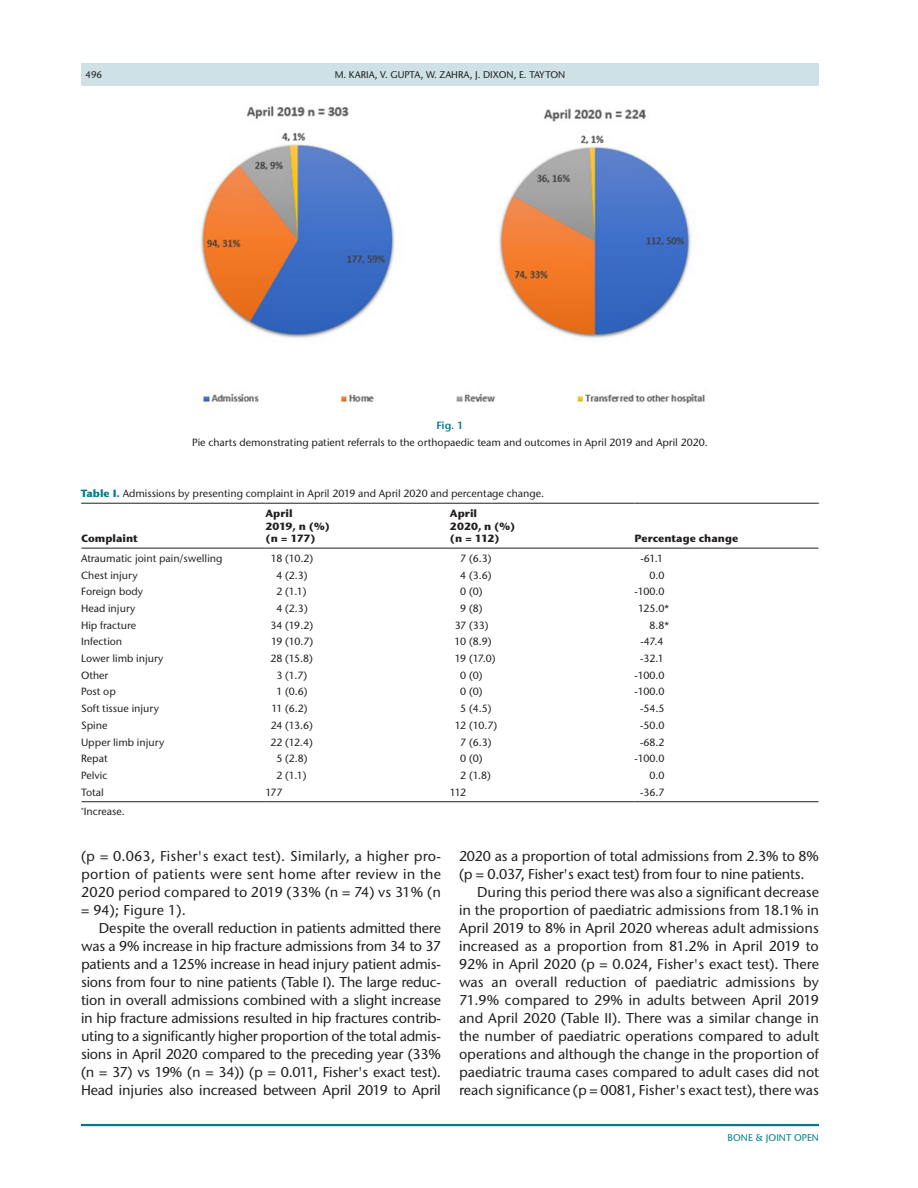
<style>
.page{position:relative;width:918px;height:1188px;background:#fff}
.page>*{position:absolute;margin:0;border:0;box-sizing:border-box;transform-origin:0 0}
.t1{font:500 14.25px/18px "Stone Sans ITC Pro";letter-spacing:-.01em;color:#231f20;text-align:justify}
.t2{font:500 10.5px "Stone Sans ITC Pro";color:#231f20}
.t3{font:700 10.5px/12.6px "Stone Sans ITC Pro";color:#231f20}
.t4{font:600 10.5px "Stone Sans ITC Pro";color:#007c89}
.t5{font:500 9.75px "Stone Sans ITC Pro";color:#231f20}
.t6{font:500 9.75px "Stone Sans ITC Pro";color:#007c89}
.s1{font-weight:700;color:#007c89}
</style>
<div class="page">
<hr style="left:81px;top:1124px;width:738px;height:2px;background:#007c89">
<div style="left:81px;top:63px;width:738px;height:23px;background:#cee1e6"></div>
<img style="left:200px;top:106px;width:505px;height:301px">
<svg style="left:82px;top:503px;width:737px;height:300px"></svg>
<hr style="left:81px;top:503px;width:184px;height:1px;background:#231f20">
<hr style="left:81px;top:548px;width:185px;height:1px;background:#231f20">
<hr style="left:266px;top:503px;width:184px;height:1px;background:#231f20">
<hr style="left:266px;top:548px;width:184px;height:1px;background:#231f20">
<hr style="left:450px;top:503px;width:184px;height:1px;background:#231f20">
<hr style="left:450px;top:548px;width:184px;height:1px;background:#231f20">
<hr style="left:634px;top:503px;width:185px;height:1px;background:#231f20">
<hr style="left:634px;top:548px;width:185px;height:1px;background:#231f20">
<hr style="left:81px;top:801px;width:185px;height:1px;background:#231f20">
<hr style="left:266px;top:801px;width:184px;height:1px;background:#231f20">
<hr style="left:450px;top:801px;width:184px;height:1px;background:#231f20">
<hr style="left:634px;top:801px;width:185px;height:1px;background:#231f20">
<p class="t5" style="left:85px;top:68px;width:18px">496</p>
<p class="t5" style="left:335px;top:68px;width:232px">M. KARIA, V. GUPTA, W. ZAHRA, J. DIXON, E. TAYTON</p>
<p class="t4" style="left:436px;top:419px;width:29px">Fig. 1</p>
<p class="t2" style="left:192px;top:436px;width:517px">Pie charts demonstrating patient referrals to the orthopaedic team and outcomes in April 2019 and April 2020.</p>
<p class="t2" style="left:81px;top:487px;width:465px"><span class="s1">Table I .</span> Admissions by presenting complaint in April 2019 and April 2020 and percentage change.</p>
<p class="t3" style="left:81px;top:532px;width:58px">Complaint</p>
<p class="t3" style="left:266px;top:507px;width:66px">April<br>2019, n (%) (n = 177)</p>
<p class="t3" style="left:450px;top:507px;width:67px">April<br>2020, n (%) (n = 112)</p>
<p class="t3" style="left:634px;top:532px;width:105px">Percentage change</p>
<p class="t2" style="left:81px;top:552px;width:143px">Atraumatic joint pain/swelling</p>
<p class="t2" style="left:271px;top:552px;width:44px">18 (10.2)</p>
<p class="t2" style="left:460px;top:552px;width:33px">7 (6.3)</p>
<p class="t2" style="left:640px;top:552px;width:24px">-61.1</p>
<p class="t2" style="left:81px;top:568px;width:58px">Chest injury</p>
<p class="t2" style="left:276px;top:568px;width:33px">4 (2.3)</p>
<p class="t2" style="left:460px;top:568px;width:33px">4 (3.6)</p>
<p class="t2" style="left:649px;top:568px;width:17px">0.0</p>
<p class="t2" style="left:81px;top:585px;width:63px">Foreign body</p>
<p class="t2" style="left:276px;top:585px;width:32px">2 (1.1)</p>
<p class="t2" style="left:460px;top:585px;width:24px">0 (0)</p>
<p class="t2" style="left:635px;top:585px;width:32px">-100.0</p>
<p class="t2" style="left:81px;top:602px;width:56px">Head injury</p>
<p class="t2" style="left:276px;top:602px;width:33px">4 (2.3)</p>
<p class="t2" style="left:460px;top:602px;width:24px">9 (8)</p>
<p class="t2" style="left:638px;top:602px;width:33px">125.0*</p>
<p class="t2" style="left:81px;top:619px;width:57px">Hip fracture</p>
<p class="t2" style="left:270px;top:619px;width:44px">34 (19.2)</p>
<p class="t2" style="left:455px;top:619px;width:35px">37 (33)</p>
<p class="t2" style="left:649px;top:619px;width:21px">8.8*</p>
<p class="t2" style="left:81px;top:635px;width:43px">I nfection</p>
<p class="t2" style="left:271px;top:635px;width:44px">19 (10.7)</p>
<p class="t2" style="left:455px;top:635px;width:38px">10 (8.9)</p>
<p class="t2" style="left:641px;top:635px;width:24px">-47.4</p>
<p class="t2" style="left:81px;top:652px;width:84px">Lower limb injury</p>
<p class="t2" style="left:270px;top:652px;width:44px">28 (15.8)</p>
<p class="t2" style="left:455px;top:652px;width:42px">19 (17.0)</p>
<p class="t2" style="left:640px;top:652px;width:25px">-32.1</p>
<p class="t2" style="left:81px;top:669px;width:29px">Other</p>
<p class="t2" style="left:276px;top:669px;width:32px">3 (1.7)</p>
<p class="t2" style="left:460px;top:669px;width:24px">0 (0)</p>
<p class="t2" style="left:634px;top:669px;width:32px">-100.0</p>
<p class="t2" style="left:81px;top:685px;width:36px">Post op</p>
<p class="t2" style="left:276px;top:685px;width:33px">1 (0.6)</p>
<p class="t2" style="left:460px;top:685px;width:24px">0 (0)</p>
<p class="t2" style="left:634px;top:685px;width:32px">-100.0</p>
<p class="t2" style="left:81px;top:702px;width:79px">Soft tissue injury</p>
<p class="t2" style="left:271px;top:702px;width:38px">11 (6.2)</p>
<p class="t2" style="left:460px;top:702px;width:33px">5 (4.5)</p>
<p class="t2" style="left:640px;top:702px;width:26px">-54.5</p>
<p class="t2" style="left:81px;top:719px;width:28px">Spine</p>
<p class="t2" style="left:271px;top:719px;width:43px">24 (13.6)</p>
<p class="t2" style="left:455px;top:719px;width:44px">12 (10.7)</p>
<p class="t2" style="left:640px;top:719px;width:26px">-50.0</p>
<p class="t2" style="left:81px;top:735px;width:85px">Upper limb injury</p>
<p class="t2" style="left:270px;top:735px;width:44px">22 (12.4)</p>
<p class="t2" style="left:460px;top:735px;width:33px">7 (6.3)</p>
<p class="t2" style="left:640px;top:735px;width:26px">-68.2</p>
<p class="t2" style="left:81px;top:752px;width:28px">Repat</p>
<p class="t2" style="left:276px;top:752px;width:33px">5 (2.8)</p>
<p class="t2" style="left:460px;top:752px;width:24px">0 (0)</p>
<p class="t2" style="left:634px;top:752px;width:32px">-100.0</p>
<p class="t2" style="left:81px;top:769px;width:28px">Pelvic</p>
<p class="t2" style="left:276px;top:769px;width:32px">2 (1.1)</p>
<p class="t2" style="left:460px;top:769px;width:32px">2 (1.8)</p>
<p class="t2" style="left:649px;top:769px;width:17px">0.0</p>
<p class="t2" style="left:81px;top:786px;width:24px">Total</p>
<p class="t2" style="left:265px;top:786px;width:18px">177</p>
<p class="t2" style="left:450px;top:786px;width:18px">112</p>
<p class="t2" style="left:640px;top:786px;width:26px">-36.7</p>
<p class="t2" style="left:81px;top:805px;width:45px"><sup>*</sup>I ncrease.</p>
<p class="t1" style="left:81px;top:847px;width:362px">(p = 0.063, Fisher's exact test). Similarly, a higher pro&shy;portion of patients were sent home after review in the 2020 period compared to 2019 (33% (n = 74) vs 31% (n = 94); Figure 1).</p>
<p class="t1" style="left:81px;top:919px;width:362px;text-indent:18px">Despite the overall reduction in patients admitted there was a 9% increase in hip fracture admissions from 34 to 37 patients and a 125% increase in head injury patient admis&shy;sions from four to nine patients (Table I). The large reduc&shy;tion in overall admissions combined with a slight increase in hip fracture admissions resulted in hip fractures contrib&shy;uting to a significantly higher proportion of the total admis&shy;sions in April 2020 compared to the preceding year (33% (n = 37) vs 19% (n = 34)) (p = 0.011, Fisher's exact test).<br>Head injuries also increased between April 2019 to April</p>
<p class="t1" style="left:459px;top:847px;width:362px">2020 as a proportion of total admissions from 2.3% to 8% (p = 0.037, Fisher's exact test) from four to nine patients.</p>
<p class="t1" style="left:459px;top:883px;width:362px;text-indent:18px">During this period there was also a significant decrease in the proportion of paediatric admissions from 18.1% in April 2019 to 8% in April 2020 whereas adult admissions increased as a proportion from 81.2% in April 2019 to 92% in April 2020 (p = 0.024, Fisher's exact test). There was an overall reduction of paediatric admissions by 71.9% compared to 29% in adults between April 2019 and April 2020 (Table II). There was a similar change in the number of paediatric operations compared to adult operations and although the change in the proportion of paediatric trauma cases compared to adult cases did not reach significance (p = 0081, Fisher's exact test), there was</p>
<p class="t6" style="left:728px;top:1132px;width:55px">BONE &amp; JOINT</p>
<p class="t6" style="left:794px;top:1132px;width:20px">OPEN</p>
</div>
